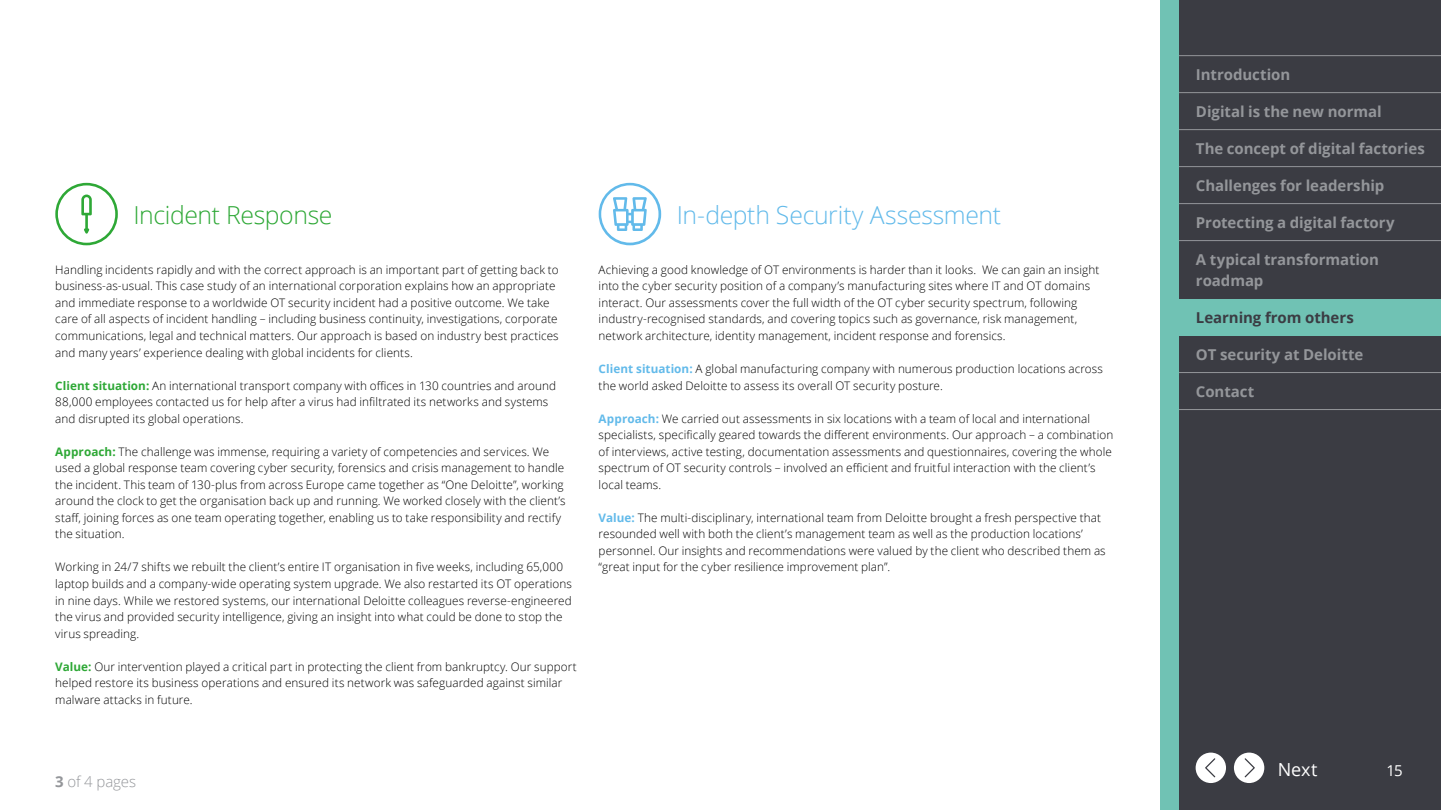
<style>
.page{position:relative;width:1441px;height:810px;background:#fff}
.page>*{position:absolute;margin:0;border:0;box-sizing:border-box;transform-origin:0 0}
.t1{font:300 24.75px "Open Sans";letter-spacing:-.015em;color:#62baea}
.t2{font:300 24.75px "Open Sans";letter-spacing:-.015em;color:#2ea836}
.t3{font:18px "Open Sans";color:#fff}
.t4{font:700 15px/21px "Open Sans";letter-spacing:-.005em;color:#94969a}
.t5{font:700 15px "Open Sans";letter-spacing:-.005em;color:#3b3c43}
.t6{font:300 15px "Open Sans";letter-spacing:-.01em;color:#94969a}
.t7{font:15px "Open Sans";color:#fff}
.t8{font:300 11.7px/16.5px "Open Sans";letter-spacing:.005em;color:#000}
.s1{font-weight:700;color:#2ea836}
.s2{font-weight:700;color:#62baea}
.s3{font-weight:700}
</style>
<div class="page">
<div style="left:1178px;top:0;width:262px;height:810px;background:#3b3c43"></div>
<div style="left:1160px;top:0;width:18px;height:810px;background:#70c2b4"></div>
<svg style="left:1233px;top:753px;width:30px;height:30px"></svg>
<svg style="left:1195px;top:753px;width:30px;height:30px"></svg>
<div style="left:1178px;top:299px;width:262px;height:37px;background:#70c2b4"></div>
<hr style="left:1178px;top:372px;width:262px;height:1px;background:#94969a">
<hr style="left:1178px;top:409px;width:262px;height:1px;background:#94969a">
<hr style="left:1178px;top:55px;width:262px;height:1px;background:#94969a">
<hr style="left:1178px;top:92px;width:262px;height:1px;background:#94969a">
<hr style="left:1178px;top:129px;width:262px;height:1px;background:#94969a">
<hr style="left:1178px;top:166px;width:262px;height:1px;background:#94969a">
<hr style="left:1178px;top:240px;width:262px;height:1px;background:#94969a">
<hr style="left:1178px;top:203px;width:262px;height:1px;background:#94969a">
<svg style="left:55px;top:183px;width:63px;height:62px"></svg>
<svg style="left:598px;top:183px;width:63px;height:62px"></svg>
<h1 class="t2" style="left:133px;top:198px;width:200px">Incident Response</h1>
<h1 class="t1" style="left:676px;top:198px;width:326px">In-depth Security Assessment</h1>
<p class="t8" style="left:55px;top:261px;width:505px">Handling incidents rapidly and with the correct approach is an important part of getting back to business-as-usual. This case study of an international corporation explains how an appropriate and immediate response to a worldwide OT security incident had a positive outcome. We take care of all aspects of incident handling – including business continuity, investigations, corporate communications, legal and technical matters. Our approach is based on industry best practices and many years’ experience dealing with global incidents for clients.</p>
<p class="t8" style="left:55px;top:377px;width:502px"><span class="s1">Client situation:</span> An international transport company with offices in 130 countries and around<br>88,000 employees contacted us for help after a virus had infiltrated its networks and systems and disrupted its global operations.</p>
<p class="t8" style="left:55px;top:443px;width:512px"><span class="s1">Approach:</span> The challenge was immense, requiring a variety of competencies and services. We used a global response team covering cyber security, forensics and crisis management to handle the incident. This team of 130-plus from across Europe came together as “One Deloitte”, working around the clock to get the organisation back up and running. We worked closely with the client’s staff, joining forces as one team operating together, enabling us to take responsibility and rectify the situation.</p>
<p class="t8" style="left:55px;top:559px;width:518px">Working in 24/7 shifts we rebuilt the client’s entire IT organisation in five weeks, including 65,000 laptop builds and a company-wide operating system upgrade. We also restarted its OT operations in nine days. While we restored systems, our international Deloitte colleagues reverse-engineered the virus and provided security intelligence, giving an insight into what could be done to stop the virus spreading.</p>
<p class="t8" style="left:55px;top:658px;width:523px"><span class="s1">Value:</span> Our intervention played a critical part in protecting the client from bankruptcy. Our support helped restore its business operations and ensured its network was safeguarded against similar malware attacks in future.</p>
<p class="t8" style="left:598px;top:261px;width:502px">Achieving a good knowledge of OT environments is harder than it looks. We can gain an insight into the cyber security position of a company’s manufacturing sites where IT and OT domains interact. Our assessments cover the full width of the OT cyber security spectrum, following industry-recognised standards, and covering topics such as governance, risk management, network architecture, identity management, incident response and forensics.</p>
<p class="t8" style="left:598px;top:360px;width:506px"><span class="s2">Client situation:</span> A global manufacturing company with numerous production locations across the world asked Deloitte to assess its overall OT security posture.</p>
<p class="t8" style="left:598px;top:410px;width:516px"><span class="s2">Approach:</span> We carried out assessments in six locations with a team of local and international specialists, specifically geared towards the different environments. Our approach – a combination of interviews, active testing, documentation assessments and questionnaires, covering the whole spectrum of OT security controls – involved an efficient and fruitful interaction with the client’s local teams.</p>
<p class="t8" style="left:598px;top:509px;width:508px"><span class="s2">Value:</span> The multi-disciplinary, international team from Deloitte brought a fresh perspective that resounded well with both the client’s management team as well as the production locations’ personnel. Our insights and recommendations were valued by the client who described them as “great input for the cyber resilience improvement plan”.</p>
<p class="t6" style="left:55px;top:772px;width:82px"><span class="s3">3</span> of 4 pages</p>
<p class="t4" style="left:1195px;top:64px;width:96px">Introduction</p>
<p class="t4" style="left:1195px;top:101px;width:187px">Digital is the new normal</p>
<p class="t4" style="left:1195px;top:138px;width:230px">The concept of digital factories</p>
<p class="t4" style="left:1195px;top:175px;width:190px">Challenges for leadership</p>
<p class="t4" style="left:1195px;top:212px;width:200px">Protecting a digital factory</p>
<p class="t4" style="left:1195px;top:249px;width:184px">A typical transformation roadmap</p>
<p class="t5" style="left:1195px;top:307px;width:159px">Learning from others</p>
<p class="t4" style="left:1195px;top:343px;width:169px">OT security at Deloitte</p>
<p class="t4" style="left:1195px;top:380px;width:60px">Contact</p>
<h2 class="t3" style="left:1277px;top:757px;width:41px">Next</h2>
<p class="t7" style="left:1386px;top:760px;width:18px">15</p>
</div>
